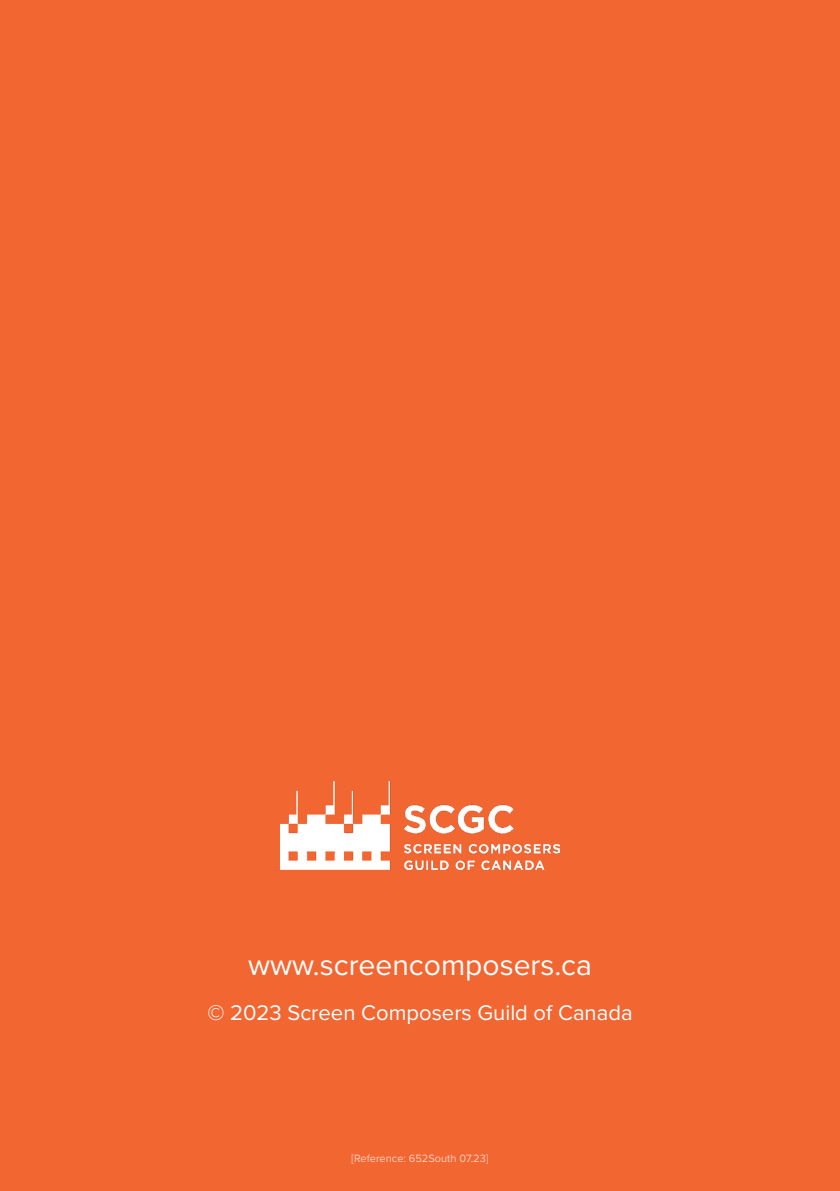
<style>
.page{position:relative;width:840px;height:1191px;background:#fff}
.page>*{position:absolute;margin:0;border:0;box-sizing:border-box;transform-origin:0 0}
.t1{font:30px "Proxima Nova";color:#fff}
.t2{font:22px "Proxima Nova";color:#fff}
.t3{font:11px "Proxima Nova";color:#fff}
</style>
<div class="page">
<div style="left:0;top:0;width:839px;height:1191px;background:#f26632"></div>
<img style="left:280px;top:781px;width:279px;height:88px">
<h1 class="t1" style="left:248px;top:943px;width:345px">www.screencomposers.ca</h1>
<p class="t2" style="left:207px;top:996px;width:426px">© 2023 Screen Composers Guild of Canada</p>
<p class="t3" style="left:351px;top:1150px;width:138px">[Reference: 652South 07.23]</p>
</div>
